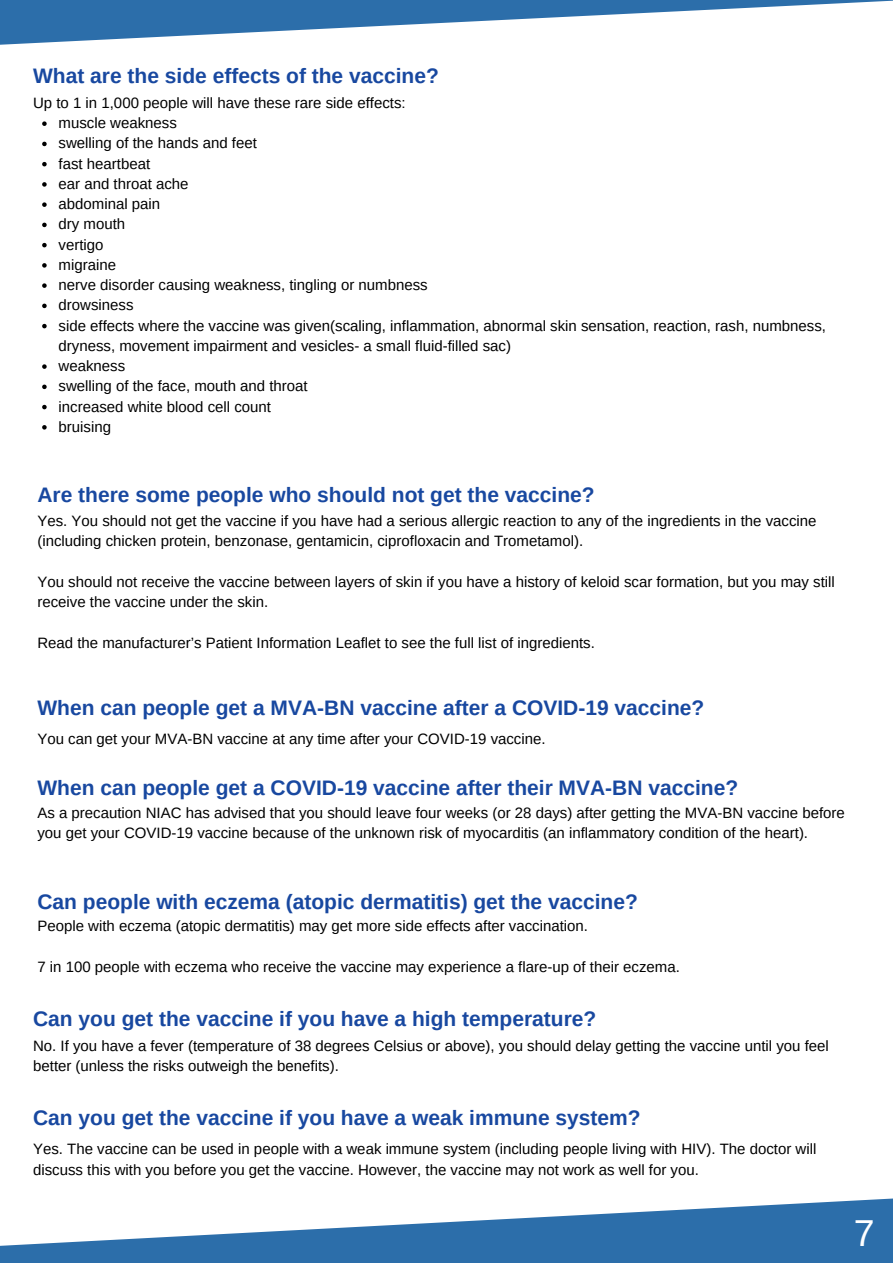
<style>
.page{position:relative;width:893px;height:1264px;background:#fff}
.page>*{position:absolute;margin:0;border:0;box-sizing:border-box;transform-origin:0 0}
.t1{font:37.5px "Arimo";color:#fff}
.t2{font:700 21px "Arimo";color:#1848a0}
.t3{font:15px/20.2px "Arimo";color:#000}
</style>
<div class="page">
<svg style="left:0;top:1198px;width:892px;height:64px;fill:#2c6eaa"></svg>
<svg style="left:0;top:0;width:892px;height:45px"></svg>
<svg style="left:42px;top:121px;width:5px;height:5px"></svg>
<svg style="left:42px;top:142px;width:5px;height:4px"></svg>
<svg style="left:42px;top:162px;width:5px;height:4px"></svg>
<svg style="left:42px;top:182px;width:5px;height:5px"></svg>
<svg style="left:42px;top:202px;width:5px;height:5px"></svg>
<svg style="left:42px;top:223px;width:5px;height:4px"></svg>
<svg style="left:42px;top:243px;width:5px;height:4px"></svg>
<svg style="left:42px;top:263px;width:5px;height:5px"></svg>
<svg style="left:42px;top:283px;width:5px;height:5px"></svg>
<svg style="left:42px;top:303px;width:5px;height:5px"></svg>
<svg style="left:42px;top:324px;width:5px;height:4px"></svg>
<svg style="left:42px;top:364px;width:5px;height:5px"></svg>
<svg style="left:42px;top:384px;width:5px;height:5px"></svg>
<svg style="left:42px;top:405px;width:5px;height:4px"></svg>
<svg style="left:42px;top:425px;width:5px;height:4px"></svg>
<h2 class="t2" style="left:33px;top:64px;width:407px">What are the side effects of the vaccine?</h2>
<p class="t3" style="left:59px;top:113px;width:768px">muscle weakness<br>swelling of the hands and feet<br>fast heartbeat<br>ear and throat ache<br>abdominal pain<br>dry mouth<br>vertigo<br>migraine<br>nerve disorder causing weakness, tingling or numbness<br>drowsiness<br>side effects where the vaccine was given(scaling, inflammation, abnormal skin sensation, reaction, rash, numbness, dryness, movement impairment and vesicles- a small fluid-filled sac)<br>weakness<br>swelling of the face, mouth and throat<br>increased white blood cell count<br>bruising</p>
<p class="t3" style="left:33px;top:93px;width:374px">Up to 1 in 1,000 people will have these rare side effects:</p>
<h2 class="t2" style="left:37px;top:482px;width:558px">Are there some people who should not get the vaccine?</h2>
<p class="t3" style="left:37px;top:511px;width:780px">Yes. You should not get the vaccine if you have had a serious allergic reaction to any of the ingredients in the vaccine (including chicken protein, benzonase, gentamicin, ciprofloxacin and Trometamol).</p>
<p class="t3" style="left:37px;top:571px;width:798px">You should not receive the vaccine between layers of skin if you have a history of keloid scar formation, but you may still receive the vaccine under the skin.</p>
<p class="t3" style="left:37px;top:632px;width:559px">Read the manufacturer’s Patient Information Leaflet to see the full list of ingredients.</p>
<h2 class="t2" style="left:37px;top:696px;width:668px">When can people get a MVA-BN vaccine after a COVID-19 vaccine?</h2>
<p class="t3" style="left:37px;top:728px;width:509px">You can get your MVA-BN vaccine at any time after your COVID-19 vaccine.</p>
<h2 class="t2" style="left:37px;top:776px;width:702px">When can people get a COVID-19 vaccine after their MVA-BN vaccine?</h2>
<p class="t3" style="left:37px;top:802px;width:808px">As a precaution NIAC has advised that you should leave four weeks (or 28 days) after getting the MVA-BN vaccine before you get your COVID-19 vaccine because of the unknown risk of myocarditis (an inflammatory condition of the heart).</p>
<h2 class="t2" style="left:37px;top:890px;width:602px">Can people with eczema (atopic dermatitis) get the vaccine?</h2>
<p class="t3" style="left:37px;top:915px;width:552px">People with eczema (atopic dermatitis) may get more side effects after vaccination.</p>
<p class="t3" style="left:37px;top:956px;width:644px">7 in 100 people with eczema who receive the vaccine may experience a flare-up of their eczema.</p>
<h2 class="t2" style="left:33px;top:1007px;width:564px">Can you get the vaccine if you have a high temperature?</h2>
<p class="t3" style="left:33px;top:1035px;width:797px">No. If you have a fever (temperature of 38 degrees Celsius or above), you should delay getting the vaccine until you feel better (unless the risks outweigh the benefits).</p>
<h2 class="t2" style="left:33px;top:1106px;width:609px">Can you get the vaccine if you have a weak immune system?</h2>
<p class="t3" style="left:33px;top:1138px;width:784px">Yes. The vaccine can be used in people with a weak immune system (including people living with HIV). The doctor will discuss this with you before you get the vaccine. However, the vaccine may not work as well for you.</p>
<h1 class="t1" style="left:853px;top:1211px;width:22px">7</h1>
</div>
